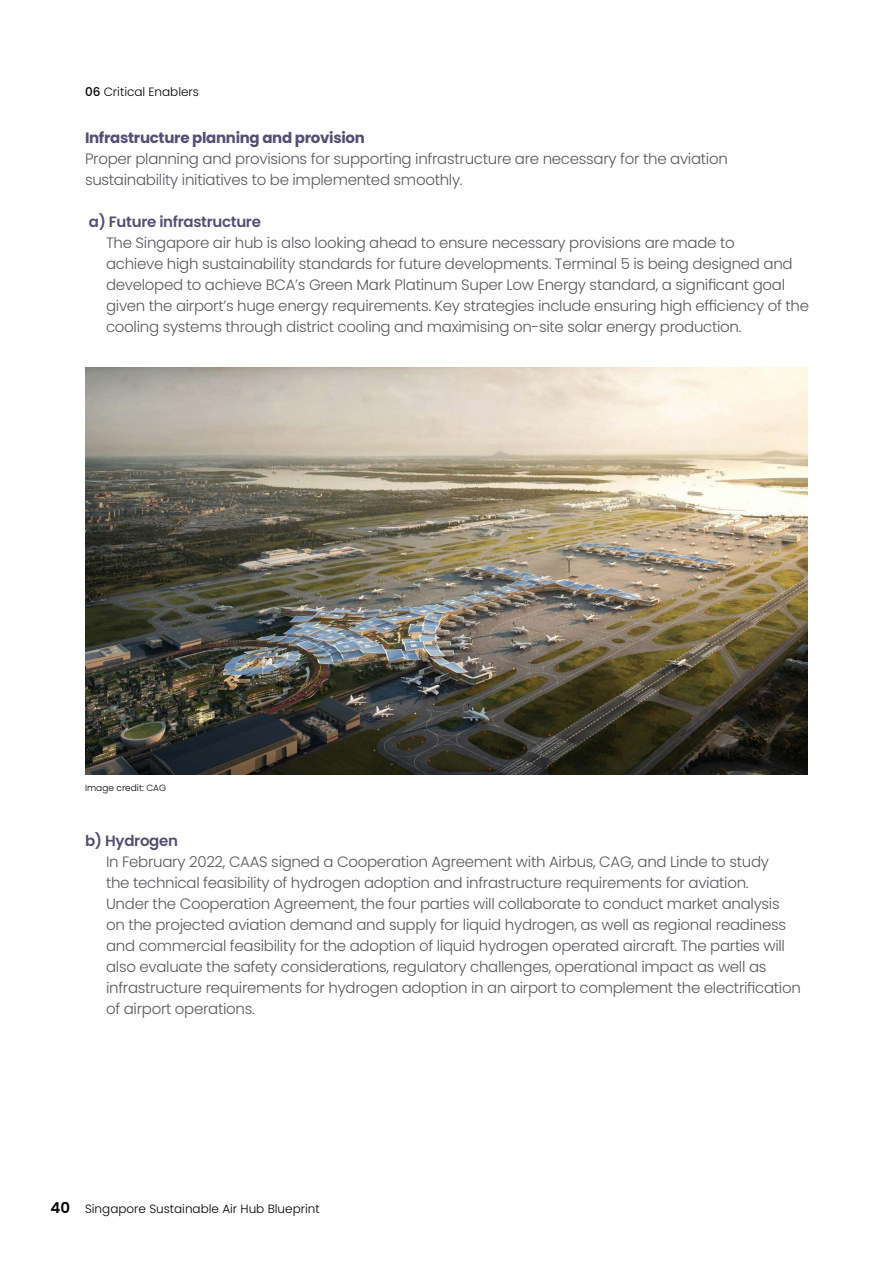
<style>
.page{position:relative;width:893px;height:1263px;background:#fff}
.page>*{position:absolute;margin:0;border:0;box-sizing:border-box;transform-origin:0 0}
.t1{font:300 15px/21px "Poppins";letter-spacing:-.02em;color:#58595b}
.t2{font:700 15px "Poppins";letter-spacing:-.02em;color:#534f73}
.t3{font:600 15px "Poppins";letter-spacing:-.02em;color:#534f73}
.t4{font:300 12px "Poppins";color:#000}
.t5{font:300 9px "Poppins";color:#000}
.s1{font-weight:500}
.s2{font-weight:600;font-size:15px}
</style>
<div class="page">
<img style="left:85px;top:368px;width:723px;height:407px">
<p class="t4" style="left:85px;top:84px;width:116px"><span class="s1">06</span> Critical Enablers</p>
<p class="t2" style="left:85px;top:129px;width:281px">Infrastructure planning and provision</p>
<p class="t1" style="left:85px;top:149px;width:644px">Proper planning and provisions for supporting infrastructure are necessary for the aviation sustainability initiatives to be implemented smoothly.</p>
<p class="t3" style="left:89px;top:213px;width:174px">a) Future infrastructure</p>
<p class="t1" style="left:106px;top:233px;width:704px">The Singapore air hub is also looking ahead to ensure necessary provisions are made to<br>achieve high sustainability standards for future developments. Terminal 5 is being designed and developed to achieve BCA’s Green Mark Platinum Super Low Energy standard, a significant goal given the airport’s huge energy requirements. Key strategies include ensuring high efficiency of the cooling systems through district cooling and maximising on-site solar energy production.</p>
<p class="t5" style="left:85px;top:782px;width:83px">Image credit: CAG</p>
<p class="t3" style="left:85px;top:832px;width:94px">b) Hydrogen</p>
<p class="t1" style="left:106px;top:851px;width:696px">In February 2022, CAAS signed a Cooperation Agreement with Airbus, CAG, and Linde to study<br>the technical feasibility of hydrogen adoption and infrastructure requirements for aviation.<br>Under the Cooperation Agreement, the four parties will collaborate to conduct market analysis on the projected aviation demand and supply for liquid hydrogen, as well as regional readiness and commercial feasibility for the adoption of liquid hydrogen operated aircraft. The parties will also evaluate the safety considerations, regulatory challenges, operational impact as well as infrastructure requirements for hydrogen adoption in an airport to complement the electrification of airport operations.</p>
<p class="t4" style="left:50px;top:1202px;width:271px"><span class="s2">40</span> Singapore Sustainable Air Hub Blueprint</p>
</div>
